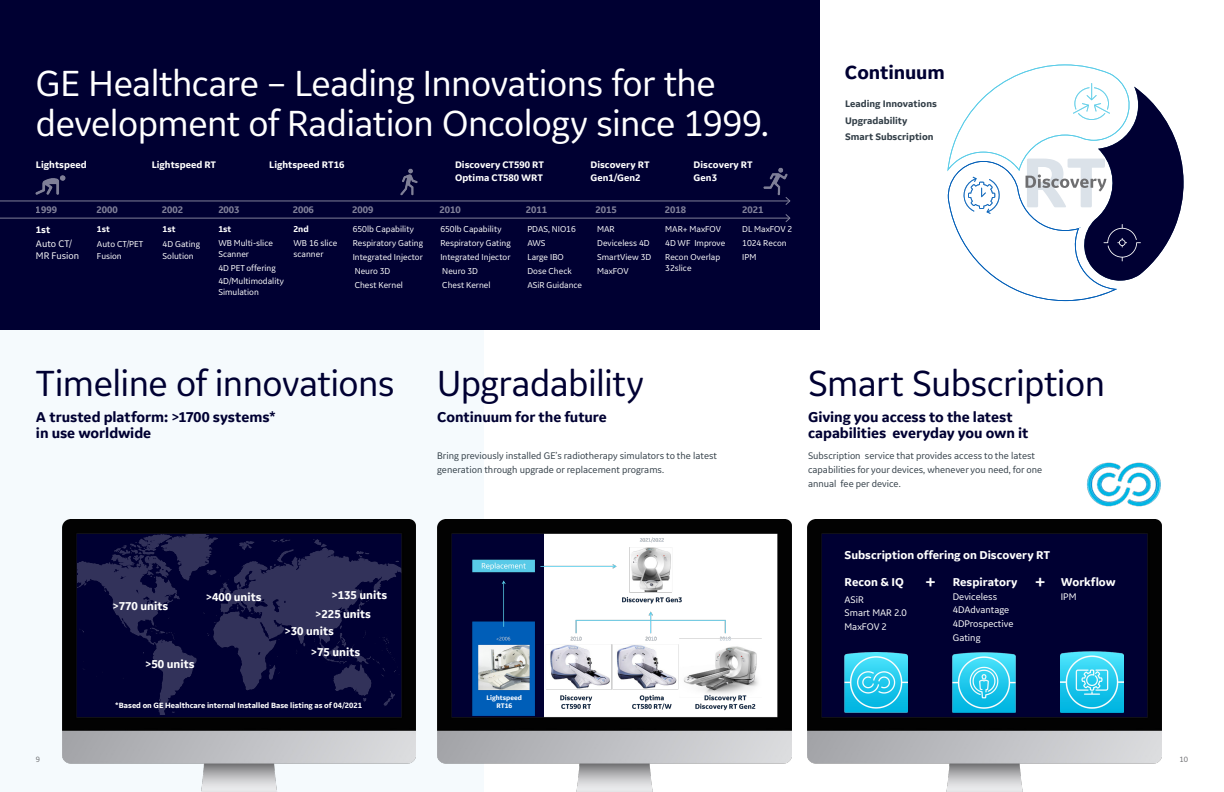
<style>
.page{position:relative;width:1224px;height:792px;background:#fff}
.page>*{position:absolute;margin:0;border:0;box-sizing:border-box;transform-origin:0 0}
.H_2{font:38px/40px "GE Inspira Sans";letter-spacing:-.015em;color:#fff}
.H_4_Reg{font:38px "GE Inspira Sans";letter-spacing:-.015em;color:#000032}
.Body_Title{font:700 20px "GE Inspira Sans";letter-spacing:-.005em;color:#000032}
.Body_Text{font:700 18px "GE Inspira Sans";color:#fff}
.Sub_Title_Text{font:700 15px/16px "GE Inspira Sans";letter-spacing:-.005em;color:#000032}
.Body_Text-2{font:700 12px "GE Inspira Sans";color:#fff}
.Body_Text-3{font:10px/14px "GE Inspira Sans";color:#333f48}
.Body_Text-4{font:700 10px "GE Inspira Sans";color:#fff}
.Body_Text-5{font:10px/12px "GE Inspira Sans";color:#fff}
.Body_Text-6{font:700 10px "GE Inspira Sans";color:#333f48}
.Body_Text-7{font:9px/11px "GE Inspira Sans";color:#fff}
.Body_Text-8{font:700 9px "GE Inspira Sans";color:#fff}
.Body_Text-9{font:700 8px "GE Inspira Sans";color:#fff}
._8pt_9_5-caption{font:8px "GE Inspira Sans";color:#6c6d70}
.Body_Text-10{font:700 7px/8px "GE Inspira Sans";color:#fff;text-align:center}
</style>
<div class="page">
<div style="left:0;top:0;width:484px;height:792px;background:#f5fafd"></div>
<div style="left:0;top:0;width:820px;height:330px;background:#000032"></div>
<img style="left:62px;top:519px;width:354px;height:273px">
<img style="left:437px;top:519px;width:354px;height:273px">
<img style="left:808px;top:519px;width:353px;height:273px">
<hr style="left:0;top:200px;width:790px;height:1px;background:#fff">
<svg style="left:784px;top:197px;width:7px;height:8px"></svg>
<hr style="left:0;top:218px;width:790px;height:1px;background:#fff">
<svg style="left:784px;top:214px;width:7px;height:8px"></svg>
<img style="left:763px;top:167px;width:25px;height:29px">
<img style="left:34px;top:175px;width:34px;height:27px">
<img style="left:400px;top:168px;width:18px;height:28px">
<svg style="left:947px;top:64px;width:237px;height:237px"></svg>
<img style="left:1077px;top:462px;width:85px;height:66px">
<img style="left:845px;top:652px;width:63px;height:60px">
<img style="left:953px;top:652px;width:63px;height:60px">
<img style="left:1061px;top:652px;width:63px;height:60px">
<img style="left:473px;top:536px;width:289px;height:180px">
<div style="left:480px;top:694px;width:49px;height:18px;background:#005eb8"></div>
<p class="H_2" style="left:36px;top:62px;width:734px">GE Healthcare – Leading Innovations for the development of Radiation Oncology since 1999.</p>
<p class="Body_Text-4" style="left:36px;top:158px;width:52px">Lightspeed</p>
<p class="Body_Text-4" style="left:152px;top:158px;width:66px">Lightspeed RT</p>
<p class="Body_Text-4" style="left:269px;top:158px;width:77px">Lightspeed RT16</p>
<p class="Body_Text-4" style="left:455px;top:158px;width:91px">Discovery CT590 RT</p>
<p class="Body_Text-4" style="left:455px;top:172px;width:89px">Optima CT580 WRT</p>
<p class="Body_Text-4" style="left:590px;top:158px;width:61px">Discovery RT</p>
<p class="Body_Text-4" style="left:590px;top:172px;width:52px">Gen1/Gen2</p>
<p class="Body_Text-4" style="left:694px;top:158px;width:61px">Discovery RT</p>
<p class="Body_Text-4" style="left:694px;top:172px;width:25px">Gen3</p>
<p class="Body_Text-4" style="left:36px;top:204px;width:23px">1999</p>
<p class="Body_Text-4" style="left:96px;top:204px;width:23px">2000</p>
<p class="Body_Text-4" style="left:162px;top:204px;width:23px">2002</p>
<p class="Body_Text-4" style="left:218px;top:204px;width:23px">2003</p>
<p class="Body_Text-4" style="left:293px;top:204px;width:23px">2006</p>
<p class="Body_Text-4" style="left:352px;top:204px;width:23px">2009</p>
<p class="Body_Text-4" style="left:440px;top:204px;width:23px">2010</p>
<p class="Body_Text-4" style="left:526px;top:204px;width:23px">2011</p>
<p class="Body_Text-4" style="left:595px;top:204px;width:23px">2015</p>
<p class="Body_Text-4" style="left:665px;top:204px;width:23px">2018</p>
<p class="Body_Text-4" style="left:742px;top:204px;width:23px">2021</p>
<p class="Body_Text-4" style="left:36px;top:223px;width:16px">1st</p>
<p class="Body_Text-5" style="left:36px;top:238px;width:45px">Auto CT/<br>MR Fusion</p>
<p class="Body_Text-8" style="left:97px;top:223px;width:15px">1st</p>
<p class="Body_Text-7" style="left:97px;top:237px;width:48px;line-height:12px">Auto CT/PET<br>Fusion</p>
<p class="Body_Text-8" style="left:163px;top:223px;width:15px">1st</p>
<p class="Body_Text-7" style="left:163px;top:237px;width:39px;line-height:12px">4D Gating<br>Solution</p>
<p class="Body_Text-8" style="left:218px;top:223px;width:15px">1st</p>
<p class="Body_Text-7" style="left:218px;top:237px;width:56px">WB Multi-slice<br>Scanner</p>
<p class="Body_Text-7" style="left:218px;top:262px;width:59px">4D PET offering</p>
<p class="Body_Text-7" style="left:218px;top:276px;width:67px">4D/Multimodality<br>Simulation</p>
<p class="Body_Text-8" style="left:293px;top:223px;width:17px">2nd</p>
<p class="Body_Text-7" style="left:293px;top:237px;width:45px">WB 16 slice scanner</p>
<p class="Body_Text-7" style="left:353px;top:224px;width:63px">650lb Capability</p>
<p class="Body_Text-7" style="left:353px;top:237px;width:72px">Respiratory Gating</p>
<p class="Body_Text-7" style="left:353px;top:251px;width:72px">Integrated Injector</p>
<p class="Body_Text-7" style="left:355px;top:265px;width:37px">Neuro 3D</p>
<p class="Body_Text-7" style="left:355px;top:279px;width:50px">Chest Kernel</p>
<p class="Body_Text-7" style="left:440px;top:224px;width:63px">650lb Capability</p>
<p class="Body_Text-7" style="left:440px;top:237px;width:72px">Respiratory Gating</p>
<p class="Body_Text-7" style="left:440px;top:251px;width:72px">Integrated Injector</p>
<p class="Body_Text-7" style="left:442px;top:265px;width:37px">Neuro 3D</p>
<p class="Body_Text-7" style="left:442px;top:279px;width:50px">Chest Kernel</p>
<p class="Body_Text-7" style="left:527px;top:224px;width:50px">PDAS, NIO16</p>
<p class="Body_Text-7" style="left:527px;top:237px;width:20px">AWS</p>
<p class="Body_Text-7" style="left:527px;top:251px;width:38px">Large IBO</p>
<p class="Body_Text-7" style="left:527px;top:265px;width:46px">Dose Check</p>
<p class="Body_Text-7" style="left:527px;top:279px;width:56px">ASiR Guidance</p>
<p class="Body_Text-7" style="left:597px;top:224px;width:19px">MAR</p>
<p class="Body_Text-7" style="left:597px;top:237px;width:54px">Deviceless 4D</p>
<p class="Body_Text-7" style="left:597px;top:251px;width:56px">SmartView 3D</p>
<p class="Body_Text-7" style="left:597px;top:265px;width:33px">MaxFOV</p>
<p class="Body_Text-7" style="left:665px;top:224px;width:57px">MAR+ MaxFOV</p>
<p class="Body_Text-7" style="left:665px;top:237px;width:62px">4D WF Improve</p>
<p class="Body_Text-7" style="left:665px;top:251px;width:57px">Recon Overlap<br>32slice</p>
<p class="Body_Text-7" style="left:742px;top:224px;width:51px">DL MaxFOV 2</p>
<p class="Body_Text-7" style="left:742px;top:237px;width:46px">1024 Recon</p>
<p class="Body_Text-7" style="left:742px;top:251px;width:16px">IPM</p>
<p class="Body_Title" style="left:845px;top:60px;width:101px">Continuum</p>
<p class="Body_Text-6" style="left:845px;top:97px;width:93px">Leading Innovations</p>
<p class="Body_Text-6" style="left:845px;top:114px;width:64px">Upgradability</p>
<p class="Body_Text-6" style="left:845px;top:131px;width:90px">Smart Subscription</p>
<p class="H_4_Reg" style="left:36px;top:359px;width:360px">Timeline of innovations</p>
<p class="H_4_Reg" style="left:808px;top:359px;width:299px">Smart Subscription</p>
<p class="H_4_Reg" style="left:437px;top:359px;width:208px">Upgradability</p>
<p class="Sub_Title_Text" style="left:36px;top:409px;width:241px">A trusted platform: &gt;1700 systems* in use worldwide</p>
<p class="Sub_Title_Text" style="left:437px;top:409px;width:171px">Continuum for the future</p>
<p class="Sub_Title_Text" style="left:808px;top:409px;width:222px">Giving you access to the latest capabilities everyday you own it</p>
<p class="Body_Text-3" style="left:437px;top:449px;width:281px">Bring previously installed GE’s radiotherapy simulators to the latest generation through upgrade or replacement programs.</p>
<p class="Body_Text-3" style="left:808px;top:449px;width:236px">Subscription service that provides access to the latest capabilities for your devices, whenever you need, for one annual fee per device.</p>
<p class="Body_Text-2" style="left:112px;top:598px;width:57px">&gt;770 units</p>
<p class="Body_Text-2" style="left:206px;top:590px;width:57px">&gt;400 units</p>
<p class="Body_Text-2" style="left:331px;top:588px;width:57px">&gt;135 units</p>
<p class="Body_Text-2" style="left:315px;top:607px;width:57px">&gt;225 units</p>
<p class="Body_Text-2" style="left:285px;top:623px;width:51px">&gt;30 units</p>
<p class="Body_Text-2" style="left:311px;top:645px;width:51px">&gt;75 units</p>
<p class="Body_Text-2" style="left:145px;top:657px;width:51px">&gt;50 units</p>
<p class="Body_Text-9" style="left:115px;top:700px;width:248px">*Based on GE Healthcare internal Installed Base listing as of 04/2021</p>
<p class="Body_Text-10" style="left:487px;top:694px;width:37px">Lightspeed<br>RT16</p>
<p class="Body_Text-2" style="left:845px;top:547px;width:207px">Subscription offering on Discovery RT</p>
<p class="Body_Text" style="left:926px;top:571px;width:11px">+</p>
<p class="Body_Text-2" style="left:953px;top:574px;width:66px">Respiratory</p>
<p class="Body_Text" style="left:1036px;top:571px;width:11px">+</p>
<p class="Body_Text-5" style="left:953px;top:590px;width:46px">Deviceless</p>
<p class="Body_Text-5" style="left:953px;top:604px;width:58px">4DAdvantage</p>
<p class="Body_Text-5" style="left:953px;top:618px;width:62px">4DProspective</p>
<p class="Body_Text-5" style="left:953px;top:632px;width:29px">Gating</p>
<p class="Body_Text-2" style="left:845px;top:574px;width:61px">Recon &amp; IQ</p>
<p class="Body_Text-5" style="left:845px;top:593px;width:21px">ASiR</p>
<p class="Body_Text-5" style="left:845px;top:607px;width:64px">Smart MAR 2.0</p>
<p class="Body_Text-5" style="left:845px;top:621px;width:44px">MaxFOV 2</p>
<p class="Body_Text-2" style="left:1061px;top:574px;width:56px">Workflow</p>
<p class="Body_Text-5" style="left:1061px;top:590px;width:17px">IPM</p>
<p class="_8pt_9_5-caption" style="left:36px;top:755px;width:6px">9</p>
<p class="_8pt_9_5-caption" style="left:1180px;top:755px;width:10px">10</p>
</div>
